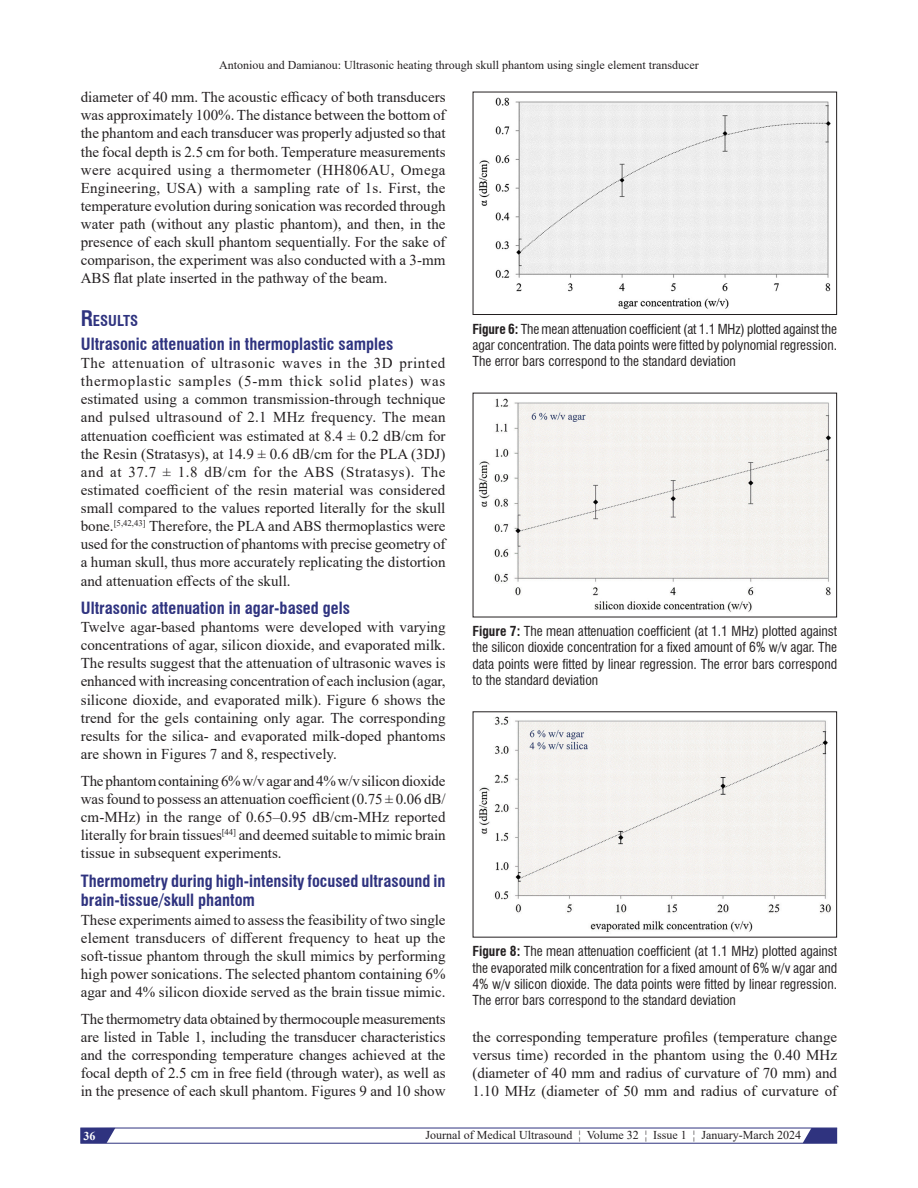
<style>
.page{position:relative;width:918px;height:1188px;background:#fff}
.page>*{position:absolute;margin:0;border:0;box-sizing:border-box;transform-origin:0 0}
.t1{font:700 condensed 16.5px/20px "Swiss 721 BT";color:#2f337f}
.TX{font:15px/18.1px "Times New Roman";color:#231f20;text-align:justify}
.t2{font:700 condensed 14.7px "Swiss 721 BT";color:#2f337f}
.FGC{font:condensed 13.5px/16.2px "Swiss 721 BT";color:#231f20;text-align:justify}
.t3{font:12px "Times New Roman";color:#231f20}
.t4{font:700 12px "Times New Roman";color:#fff}
.s1{font-size:21px}
.s2{font-weight:700}
</style>
<div class="page">
<svg style="left:80px;top:1128px;width:758px;height:16px"></svg>
<img style="left:478px;top:716px;width:353px;height:216px">
<img style="left:478px;top:97px;width:353px;height:212px">
<div style="left:473px;top:92px;width:364px;height:223px;border:1px solid #231f20"></div>
<img style="left:478px;top:398px;width:353px;height:214px">
<p class="t3" style="left:219px;top:56px;width:481px">Antoniou and Damianou: Ultrasonic heating through skull phantom using single element transducer</p>
<p class="TX" style="left:81px;top:88px;width:366px">diameter of 40 mm. The acoustic efficacy of both transducers was approximately 100%. The distance between the bottom of the phantom and each transducer was properly adjusted so that the focal depth is 2.5 cm for both. Temperature measurements were acquired using a thermometer (HH806AU, Omega Engineering, USA) with a sampling rate of 1s. First, the temperature evolution during sonication was recorded through water path (without any plastic phantom), and then, in the presence of each skull phantom sequentially. For the sake of comparison, the experiment was also conducted with a 3‑mm ABS flat plate inserted in the pathway of the beam.</p>
<h1 class="t2" style="left:81px;top:312px;width:59px"><span class="s1">R</span>ESULTS</h1>
<h2 class="t1" style="left:81px;top:334px;width:314px">Ultrasonic attenuation in thermoplastic samples</h2>
<p class="TX" style="left:81px;top:354px;width:366px">The attenuation of ultrasonic waves in the 3D printed thermoplastic samples (5‑mm thick solid plates) was estimated using a common transmission‑through technique and pulsed ultrasound of 2.1 MHz frequency. The mean attenuation coefficient was estimated at 8.4 ± 0.2 dB/cm for the Resin (Stratasys), at 14.9 ± 0.6 dB/cm for the PLA (3DJ) and at 37.7 ± 1.8 dB/cm for the ABS (Stratasys). The estimated coefficient of the resin material was considered small compared to the values reported literally for the skull bone.<sup>[5,42,43]</sup> Therefore, the PLA and ABS thermoplastics were used for the construction of phantoms with precise geometry of a human skull, thus more accurately replicating the distortion and attenuation effects of the skull.</p>
<h2 class="t1" style="left:81px;top:598px;width:271px">Ultrasonic attenuation in agar‑based gels</h2>
<p class="TX" style="left:81px;top:618px;width:366px">Twelve agar‑based phantoms were developed with varying concentrations of agar, silicon dioxide, and evaporated milk.<br>The results suggest that the attenuation of ultrasonic waves is enhanced with increasing concentration of each inclusion (agar, silicone dioxide, and evaporated milk). Figure 6 shows the trend for the gels containing only agar. The corresponding results for the silica‑ and evaporated milk‑doped phantoms are shown in Figures 7 and 8, respectively.</p>
<p class="TX" style="left:81px;top:771px;width:366px">The phantom containing 6%w/v agar and 4%w/v silicon dioxide was found to possess an attenuation coefficient (0.75 ± 0.06 dB/ cm‑MHz) in the range of 0.65–0.95 dB/cm‑MHz reported literally for brain tissues<sup>[44]</sup> and deemed suitable to mimic brain tissue in subsequent experiments.</p>
<h2 class="t1" style="left:81px;top:871px;width:366px">Thermometry during high‑intensity focused ultrasound in brain‑tissue/skull phantom</h2>
<p class="TX" style="left:81px;top:910px;width:366px">These experiments aimed to assess the feasibility of two single element transducers of different frequency to heat up the soft‑tissue phantom through the skull mimics by performing high power sonications. The selected phantom containing 6% agar and 4% silicon dioxide served as the brain tissue mimic.</p>
<p class="TX" style="left:81px;top:1009px;width:366px">The thermometry data obtained by thermocouple measurements are listed in Table 1, including the transducer characteristics and the corresponding temperature changes achieved at the focal depth of 2.5 cm in free field (through water), as well as in the presence of each skull phantom. Figures 9 and 10 show</p>
<p class="FGC" style="left:472px;top:321px;width:366px"><span class="s2">Figure 6:</span> The mean attenuation coefficient (at 1.1 MHz) plotted against the agar concentration. The data points were fitted by polynomial regression.<br>The error bars correspond to the standard deviation</p>
<p class="FGC" style="left:472px;top:623px;width:366px"><span class="s2">Figure 7:</span> The mean attenuation coefficient (at 1.1 MHz) plotted against the silicon dioxide concentration for a fixed amount of 6% w/v agar. The data points were fitted by linear regression. The error bars correspond to the standard deviation</p>
<p class="FGC" style="left:472px;top:943px;width:366px"><span class="s2">Figure 8:</span> The mean attenuation coefficient (at 1.1 MHz) plotted against the evaporated milk concentration for a fixed amount of 6% w/v agar and 4% w/v silicon dioxide. The data points were fitted by linear regression.<br>The error bars correspond to the standard deviation</p>
<p class="TX" style="left:472px;top:1028px;width:366px">the corresponding temperature profiles (temperature change versus time) recorded in the phantom using the 0.40 MHz (diameter of 40 mm and radius of curvature of 70 mm) and 1.10 MHz (diameter of 50 mm and radius of curvature of</p>
<p class="t4" style="left:84px;top:1127px;width:13px">36</p>
<p class="t3" style="left:426px;top:1127px;width:377px">Journal of Medical Ultrasound ¦ Volume 32 ¦ Issue 1 ¦ January-March 2024</p>
</div>
